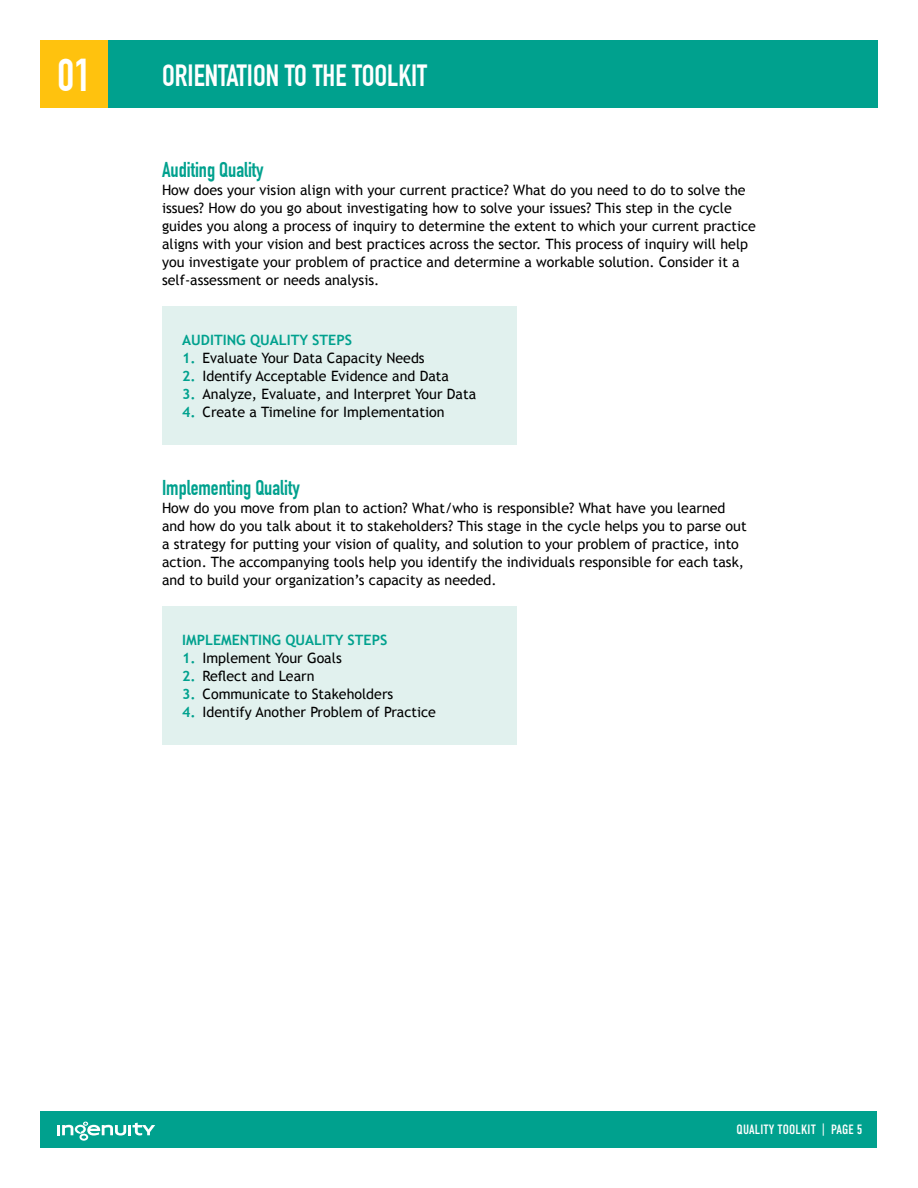
<style>
.page{position:relative;width:918px;height:1188px;background:#fff}
.page>*{position:absolute;margin:0;border:0;box-sizing:border-box;transform-origin:0 0}
.t1{font:700 45px "DIN Condensed";color:#fff}
.t2{font:700 30px "DIN Condensed";color:#fff}
.t3{font:700 21px "DIN Condensed";color:#00a18e}
.t4{font:14.25px/18px "Trebuchet MS";color:#000}
.t5{font:700 14.25px "Trebuchet MS";color:#00a18e}
.t6{font:13.5px "DIN Condensed";letter-spacing:.01em;color:#fff}
.s1{font-weight:700;color:#00a18e}
</style>
<div class="page">
<div style="left:40px;top:40px;width:68px;height:68px;background:#ffc20e"></div>
<div style="left:40px;top:1111px;width:838px;height:37px;background:#00a18e"></div>
<svg style="left:57px;top:1122px;width:98px;height:19px"></svg>
<div style="left:108px;top:40px;width:770px;height:68px;background:#00a18e"></div>
<div style="left:162px;top:307px;width:354px;height:138px;background:#e1f1ee"></div>
<div style="left:162px;top:606px;width:354px;height:138px;background:#e1f1ee"></div>
<h1 class="t1" style="left:58px;top:49px;width:35px">01</h1>
<h2 class="t2" style="left:162px;top:58px;width:267px">ORIENTATION TO THE TOOLKIT</h2>
<h3 class="t3" style="left:162px;top:157px;width:103px">Auditing Quality</h3>
<p class="t4" style="left:162px;top:181px;width:595px">How does your vision align with your current practice? What do you need to do to solve the issues? How do you go about investigating how to solve your issues? This step in the cycle guides you along a process of inquiry to determine the extent to which your current practice aligns with your vision and best practices across the sector. This process of inquiry will help you investigate your problem of practice and determine a workable solution. Consider it a self-assessment or needs analysis.</p>
<p class="t5" style="left:182px;top:331px;width:171px">AUDITING QUALITY STEPS</p>
<p class="t4" style="left:182px;top:349px;width:244px"><span class="s1">1.</span> Evaluate Your Data Capacity Needs</p>
<p class="t4" style="left:182px;top:367px;width:268px"><span class="s1">2.</span> Identify Acceptable Evidence and Data</p>
<p class="t4" style="left:182px;top:385px;width:295px"><span class="s1">3.</span> Analyze, Evaluate, and Interpret Your Data</p>
<p class="t4" style="left:182px;top:403px;width:264px"><span class="s1">4.</span> Create a Timeline for Implementation</p>
<h3 class="t3" style="left:162px;top:475px;width:139px">Implementing Quality</h3>
<p class="t4" style="left:162px;top:499px;width:586px">How do you move from plan to action? What/who is responsible? What have you learned and how do you talk about it to stakeholders? This stage in the cycle helps you to parse out a strategy for putting your vision of quality, and solution to your problem of practice, into action. The accompanying tools help you identify the individuals responsible for each task, and to build your organization’s capacity as needed.</p>
<p class="t5" style="left:182px;top:631px;width:207px">IMPLEMENTING QUALITY STEPS</p>
<p class="t4" style="left:182px;top:649px;width:161px"><span class="s1">1.</span> Implement Your Goals</p>
<p class="t4" style="left:182px;top:667px;width:134px"><span class="s1">2.</span> Reflect and Learn</p>
<p class="t4" style="left:182px;top:685px;width:213px"><span class="s1">3.</span> Communicate to Stakeholders</p>
<p class="t4" style="left:182px;top:703px;width:255px"><span class="s1">4.</span> Identify Another Problem of Practice</p>
<p class="t6" style="left:737px;top:1122px;width:127px">QUALITY TOOLKIT | PAGE 5</p>
</div>
